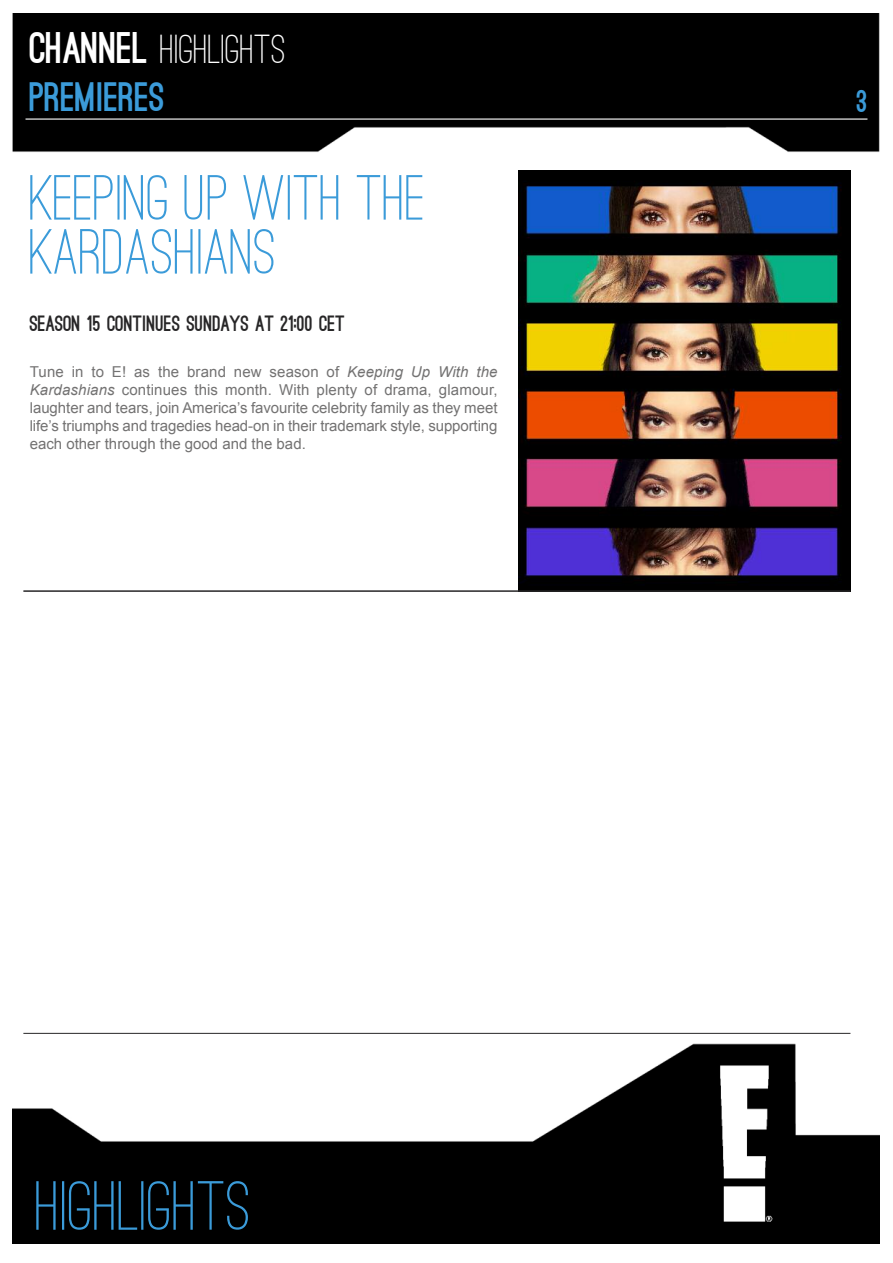
<style>
.page{position:relative;width:893px;height:1263px;background:#fff}
.page>*{position:absolute;margin:0;border:0;box-sizing:border-box;transform-origin:0 0}
.t1{font:500 72px "Ostrich Sans";color:#3b9bd9}
.t2{font:500 66px/54px "Ostrich Sans";color:#3b9bd9}
.t3{font:500 42px "Ostrich Sans";color:#fff}
.t4{font:900 39px "Ostrich Sans";color:#3b9bd9}
.t5{font:900 30px "Ostrich Sans";color:#3b9bd9}
.t6{font:900 21px "Ostrich Sans";color:#272627}
.t7{font:15px/18px "Arial";color:#737272;text-align:justify}
.s1{font-weight:900}
.s2{font-style:italic}
</style>
<div class="page">
<img style="left:12px;top:14px;width:867px;height:1229px">
<hr style="left:26px;top:118px;width:841px;height:2px;background:#fff">
<img style="left:519px;top:170px;width:331px;height:420px">
<hr style="left:23px;top:1033px;width:827px;height:1px;background:#272627">
<hr style="left:23px;top:590px;width:827px;height:2px;background:#272627">
<img style="left:690px;top:1059px;width:101px;height:171px">
<h3 class="t3" style="left:30px;top:32px;width:258px"><span class="s1">CHANNEL</span> HIGHLIGHTS</h3>
<h3 class="t4" style="left:30px;top:82px;width:137px">PREMIERES</h3>
<h3 class="t5" style="left:857px;top:89px;width:12px">3</h3>
<h2 class="t2" style="left:30px;top:176px;width:397px">KEEPING UP WITH THE<br>KARDASHIANS</h2>
<h3 class="t6" style="left:30px;top:315px;width:317px">SEASON 15 CONTINUES SUNDAYS AT 21:00 CET</h3>
<p class="t7" style="left:30px;top:362px;width:469px">Tune in to E! as the brand new season of <span class="s2">Keeping Up With the Kardashians</span> continues this month. With plenty of drama, glamour, laughter and tears, join America’s favourite celebrity family as they meet life’s triumphs and tragedies head-on in their trademark style, supporting each other through the good and the bad.</p>
<h1 class="t1" style="left:36px;top:1176px;width:217px">HIGHLIGHTS</h1>
</div>
